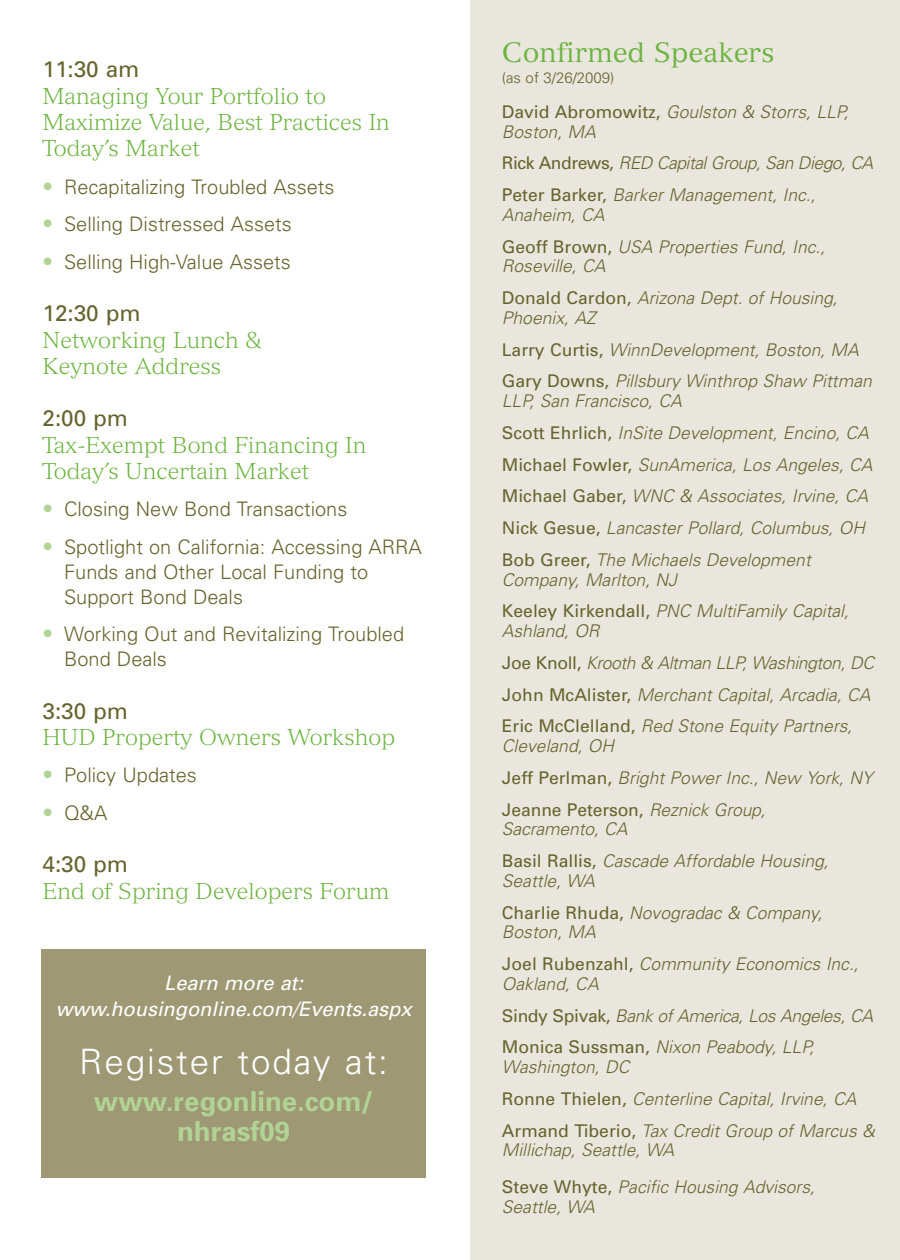
<style>
.page{position:relative;width:900px;height:1260px;background:#fff}
.page>*{position:absolute;margin:0;border:0;box-sizing:border-box;transform-origin:0 0}
.t1{font:300 35px "Univers";letter-spacing:.055em;color:#fff}
.t2{font:700 27.5px/30px "Univers";color:#b2d396;text-align:center}
.t3{font:27.5px "Versailles";color:#6cb43f}
.t4{font:300 22.5px/26.2px "Versailles";color:#6cb43f}
.t5{font:22.5px "Univers";color:#66642e}
.t6{font:300 20px/25px "Univers";color:#66642e}
.t7{font:italic 20px/25.5px "Univers";color:#fff;text-align:center}
.t8{font:italic 300 17.5px/31.8px "Univers";color:#66642e}
.t9{font:italic 300 17.5px/31.8px "Univers";letter-spacing:-.03em;color:#66642e}
.t10{font:300 15px "Univers";color:#66642e}
.s1{font-size:21.25px;color:#b2d396}
.s2{font-weight:400;font-style:normal}
</style>
<div class="page">
<div style="left:470px;top:0;width:430px;height:1260px;background:#e9e6dd"></div>
<div style="left:42px;top:949px;width:384px;height:229px;background:#9e9974"></div>
<p class="t5" style="left:42px;top:61px;width:98px">11:30 am</p>
<p class="t4" style="left:42px;top:85px;width:349px">Managing Your Portfolio to<br>Maximize Value, Best Practices In<br>Today’s Market</p>
<p class="t6" style="left:42px;top:176px;width:294px"><span class="s1">•</span> Recapitalizing Troubled Assets</p>
<p class="t6" style="left:42px;top:213px;width:251px"><span class="s1">•</span> Selling Distressed Assets</p>
<p class="t6" style="left:42px;top:251px;width:250px"><span class="s1">•</span> Selling High-Value Assets</p>
<p class="t5" style="left:42px;top:305px;width:100px">12:30 pm</p>
<p class="t4" style="left:42px;top:329px;width:221px">Networking Lunch &amp;<br>Keynote Address</p>
<p class="t5" style="left:42px;top:410px;width:87px">2:00 pm</p>
<p class="t4" style="left:42px;top:434px;width:325px">Tax-Exempt Bond Financing In<br>Today’s Uncertain Market</p>
<p class="t6" style="left:42px;top:498px;width:306px"><span class="s1">•</span> Closing New Bond Transactions</p>
<p class="t6" style="left:64px;top:536px;width:359px;text-indent:-22px"><span class="s1">•</span> Spotlight on California: Accessing ARRA<br>Funds and Other Local Funding to<br>Support Bond Deals</p>
<p class="t6" style="left:64px;top:623px;width:342px;text-indent:-22px"><span class="s1">•</span> Working Out and Revitalizing Troubled<br>Bond Deals</p>
<p class="t5" style="left:42px;top:702px;width:87px">3:30 pm</p>
<p class="t4" style="left:42px;top:726px;width:354px">HUD Property Owners Workshop</p>
<p class="t6" style="left:42px;top:765px;width:156px"><span class="s1">•</span> Policy Updates</p>
<p class="t6" style="left:42px;top:802px;width:66px"><span class="s1">•</span> Q&amp;A</p>
<p class="t5" style="left:42px;top:856px;width:87px">4:30 pm</p>
<p class="t4" style="left:42px;top:880px;width:349px">End of Spring Developers Forum</p>
<p class="t7" style="left:56px;top:972px;width:357px">Learn more at: www.housingonline.com/Events.aspx</p>
<h1 class="t1" style="left:79px;top:1048px;width:310px">Register today at:</h1>
<h2 class="t2" style="left:94px;top:1089px;width:281px">www.regonline.com/ nhrasf09</h2>
<h2 class="t3" style="left:502px;top:42px;width:274px">Confirmed Speakers</h2>
<p class="t10" style="left:502px;top:73px;width:114px">(as of 3/26/2009)</p>
<p class="t8" style="left:502px;top:103px;width:348px;line-height:19.8px"><span class="s2">David Abromowitz,</span> Goulston &amp; Storrs, LLP,<br>Boston, MA</p>
<p class="t9" style="left:502px;top:149px;width:373px"><span class="s2">Rick Andrews,</span> RED Capital Group, San Diego, CA<br><span class="s2">Peter Barker,</span> Barker Management, Inc.,</p>
<p class="t8" style="left:502px;top:200px;width:325px">Anaheim, CA<br><span class="s2">Geoff Brown,</span> USA Properties Fund, Inc.,</p>
<p class="t8" style="left:502px;top:252px;width:337px">Roseville, CA<br><span class="s2">Donald Cardon,</span> Arizona Dept. of Housing,</p>
<p class="t8" style="left:502px;top:303px;width:371px">Phoenix, AZ<br><span class="s2">Larry Curtis,</span> WinnDevelopment, Boston, MA<br><span class="s2">Gary Downs,</span> Pillsbury Winthrop Shaw Pittman</p>
<p class="t8" style="left:502px;top:387px;width:372px">LLP, San Francisco, CA<br><span class="s2">Scott Ehrlich,</span> InSite Development, Encino, CA <span class="s2">Michael Fowler,</span> SunAmerica, Los Angeles, CA <span class="s2">Michael Gaber,</span> WNC &amp; Associates, Irvine, CA <span class="s2">Nick Gesue,</span> Lancaster Pollard, Columbus, OH <span class="s2">Bob Greer,</span> The Michaels Development</p>
<p class="t8" style="left:502px;top:565px;width:349px">Company, Marlton, NJ<br><span class="s2">Keeley Kirkendall,</span> PNC MultiFamily Capital,</p>
<p class="t8" style="left:502px;top:617px;width:374px">Ashland, OR<br><span class="s2">Joe Knoll,</span> Krooth &amp; Altman LLP, Washington, DC <span class="s2">John McAlister,</span> Merchant Capital, Arcadia, CA <span class="s2">Eric McClelland,</span> Red Stone Equity Partners,</p>
<p class="t8" style="left:502px;top:732px;width:372px">Cleveland, OH<br><span class="s2">Jeff Perlman,</span> Bright Power Inc., New York, NY<br><span class="s2">Jeanne Peterson,</span> Reznick Group,</p>
<p class="t8" style="left:502px;top:815px;width:328px">Sacramento, CA<br><span class="s2">Basil Rallis,</span> Cascade Affordable Housing,</p>
<p class="t8" style="left:502px;top:866px;width:322px">Seattle, WA<br><span class="s2">Charlie Rhuda,</span> Novogradac &amp; Company,</p>
<p class="t8" style="left:502px;top:918px;width:358px">Boston, MA<br><span class="s2">Joel Rubenzahl,</span> Community Economics Inc.,</p>
<p class="t8" style="left:502px;top:969px;width:373px">Oakland, CA<br><span class="s2">Sindy Spivak,</span> Bank of America, Los Angeles, CA<br><span class="s2">Monica Sussman,</span> Nixon Peabody, LLP,</p>
<p class="t8" style="left:502px;top:1053px;width:374px">Washington, DC<br><span class="s2">Ronne Thielen,</span> Centerline Capital, Irvine, CA<br><span class="s2">Armand Tiberio,</span> Tax Credit Group of Marcus &amp;</p>
<p class="t8" style="left:502px;top:1133px;width:315px;line-height:36.8px">Millichap, Seattle, WA<br><span class="s2">Steve Whyte,</span> Pacific Housing Advisors,</p>
<p class="t8" style="left:502px;top:1192px;width:94px">Seattle, WA</p>
</div>
